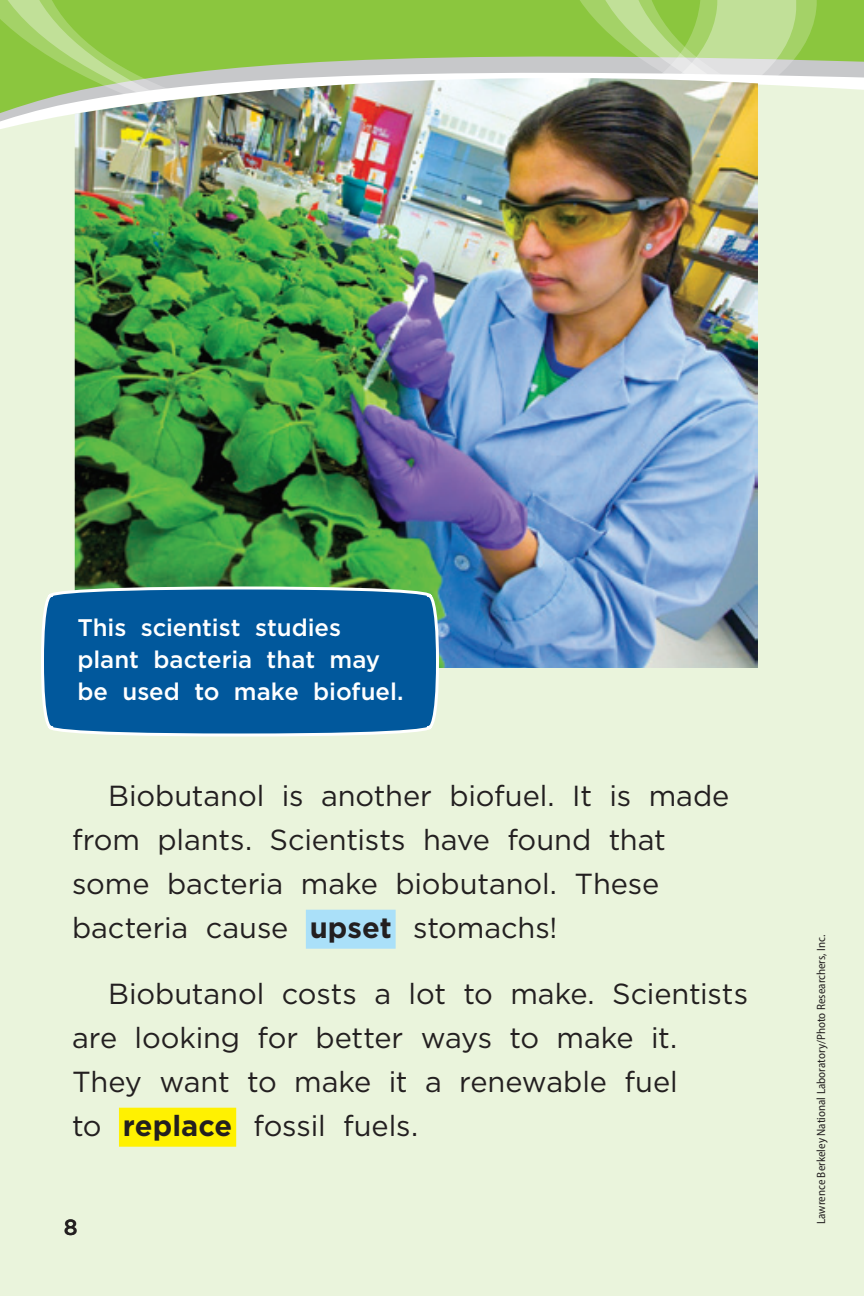
<style>
.page{position:relative;width:864px;height:1296px;background:#fff}
.page>*{position:absolute;margin:0;border:0;box-sizing:border-box;transform-origin:0 0}
.RI14_StoryText_Gotha{font:29px/44px "Gotham";letter-spacing:-.005em;color:#231f20}
.RI14_Caption_Gotham{font:500 24px/32px "Gotham";color:#fff}
.t1{font:500 22px "Gotham";color:#231f20}
.RI14_Credits_MyriadP{font:semi-condensed 12px "Myriad Pro";color:#231f20}
.s1{font-weight:700}
</style>
<div class="page">
<svg style="left:0;top:0;width:548px;height:51px;background:#8fc844"></svg>
<div style="left:548px;top:0;width:32px;height:51px;background:#8bc63e"></div>
<svg style="left:580px;top:0;width:284px;height:51px;background:#a6d36b"></svg>
<div style="left:0;top:51px;width:864px;height:1245px;background:#eaf4dc"></div>
<img style="left:75px;top:78px;width:683px;height:590px">
<svg style="left:40px;top:585px;width:401px;height:153px;background:#1767a1"></svg>
<div style="left:306px;top:910px;width:90px;height:39px;background:#aae0f9"></div>
<div style="left:119px;top:1108px;width:117px;height:39px;background:#fff101"></div>
<p class="RI14_Caption_Gotham" style="left:77px;top:611px;width:328px">This scientist studies plant bacteria that may be used to make biofuel.</p>
<p class="RI14_StoryText_Gotha" style="left:72px;top:773px;width:659px;text-indent:36px">Biobutanol is another biofuel. It is made from plants. Scientists have found that some bacteria make biobutanol. These bacteria cause <span class="s1">upset</span> stomachs!</p>
<p class="RI14_StoryText_Gotha" style="left:72px;top:971px;width:678px;text-indent:36px">Biobutanol costs a lot to make. Scientists are looking for better ways to make it.<br>They want to make it a renewable fuel<br>to <span class="s1">replace</span> fossil fuels.</p>
<p class="t1" style="left:64px;top:1213px;width:15px">8</p>
<p class="RI14_Credits_MyriadP" style="left:814px;top:1224px;width:291px;rotate:-90deg">Lawrence Berkeley National Laboratory/Photo Researchers, Inc.</p>
</div>
